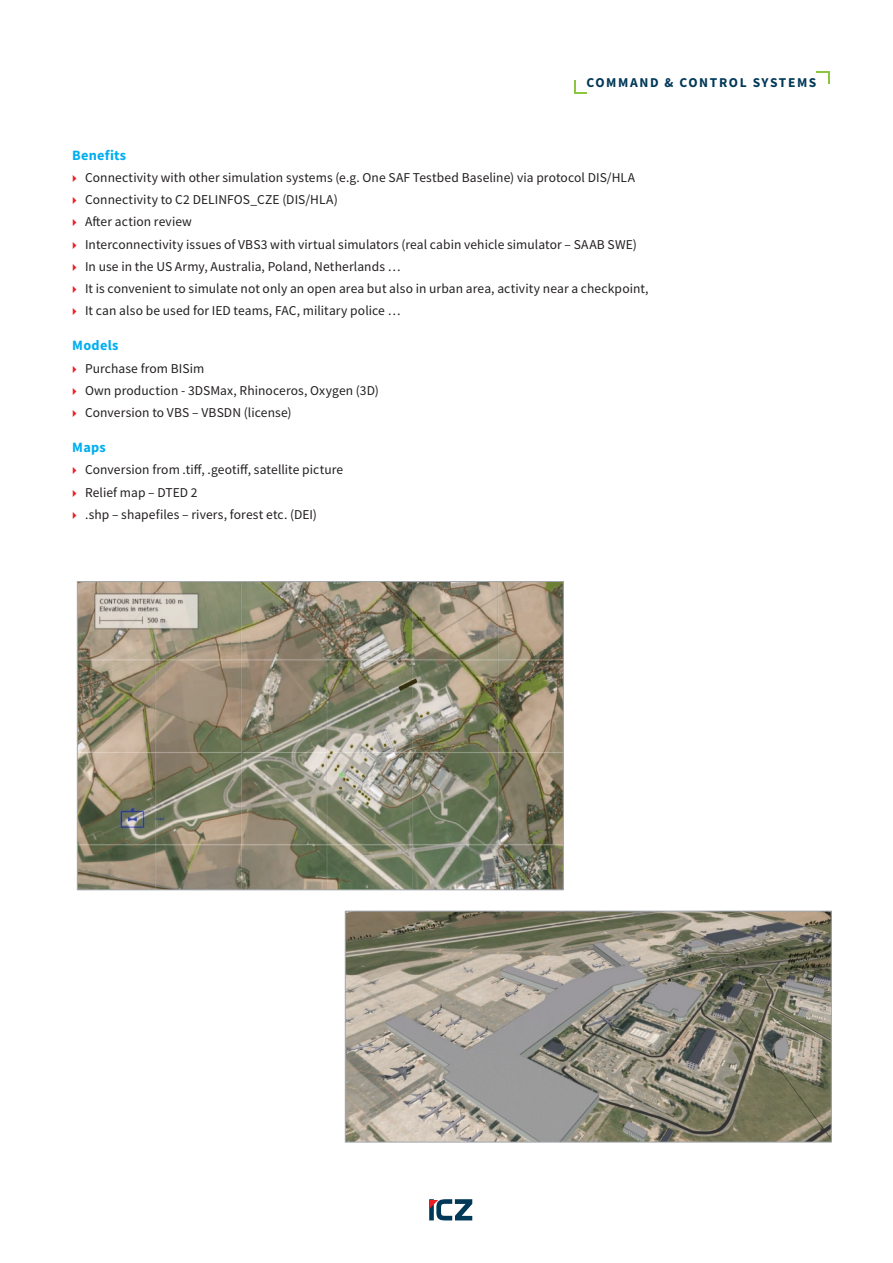
<style>
.page{position:relative;width:893px;height:1263px;background:#fff}
.page>*{position:absolute;margin:0;border:0;box-sizing:border-box;transform-origin:0 0}
.t1{font:700 14.25px "Source Sans Pro";letter-spacing:.02em;color:#00aeef}
.t2{font:13.5px/22.2px "Source Sans Pro";letter-spacing:.005em;color:#231f20}
.t3{font:700 13.5px "Source Sans Pro";letter-spacing:.12em;color:#003858}
</style>
<div class="page">
<img style="left:79px;top:583px;width:483px;height:305px">
<div style="left:77px;top:581px;width:487px;height:309px;border:1px solid #a3a8af"></div>
<img style="left:347px;top:913px;width:483px;height:227px">
<div style="left:345px;top:911px;width:487px;height:231px;border:1px solid #a3a8af"></div>
<div style="left:429px;top:1199px;width:5px;height:21px;background:#34607a"></div>
<svg style="left:430px;top:1199px;width:42px;height:21px"></svg>
<svg style="left:816px;top:71px;width:13px;height:13px"></svg>
<svg style="left:574px;top:81px;width:13px;height:12px"></svg>
<p class="t3" style="left:586px;top:74px;width:232px">COMMAND &amp; CONTROL SYSTEMS</p>
<p class="t1" style="left:72px;top:145px;width:55px">BENEFITS</p>
<p class="t2" style="left:85px;top:166px;width:312px">Connectivity with other simulation systems (e.g. One SAF</p>
<p class="t2" style="left:413px;top:166px;width:216px">Testbed Baseline) via protocol DIS/HLA</p>
<p class="t2" style="left:85px;top:188px;width:142px">Connectivity to C2 DEL INFOS</p>
<p class="t2" style="left:250px;top:188px;width:89px">_CZE (DIS/HLA)</p>
<p class="t2" style="left:85px;top:211px;width:498px">After action review<br>Interconnectivity issues of VBS3 with virtual simulators (real cabin vehicle simulator – SAAB</p>
<p class="t2" style="left:608px;top:233px;width:31px">SWE)</p>
<p class="t2" style="left:85px;top:255px;width:565px">In use in the US Army, Australia, Poland, Netherlands …<br>It is convenient to simulate not only an open area but also in urban area, activity near a checkpoint,<br>It can also be used for IED teams, FAC, military police …</p>
<p class="t1" style="left:72px;top:336px;width:48px">MODELS</p>
<p class="t2" style="left:85px;top:357px;width:121px">Purchase from BISim<br>Own production - 3DSM</p>
<p class="t2" style="left:220px;top:379px;width:160px">ax, Rhinoceros, Oxygen (3D)</p>
<p class="t2" style="left:85px;top:401px;width:133px">Conversion to VBS – VBSDN</p>
<p class="t2" style="left:244px;top:401px;width:49px">(license)</p>
<p class="t1" style="left:72px;top:438px;width:35px">MAPS</p>
<p class="t2" style="left:85px;top:459px;width:260px">Conversion from .tiff, .geotiff, satellite picture<br>Relief map – DTED</p>
<p class="t2" style="left:85px;top:481px;width:234px;text-indent:106px">2<br>.shp – shapefiles – rivers, forest etc. (DE I)</p>
</div>
